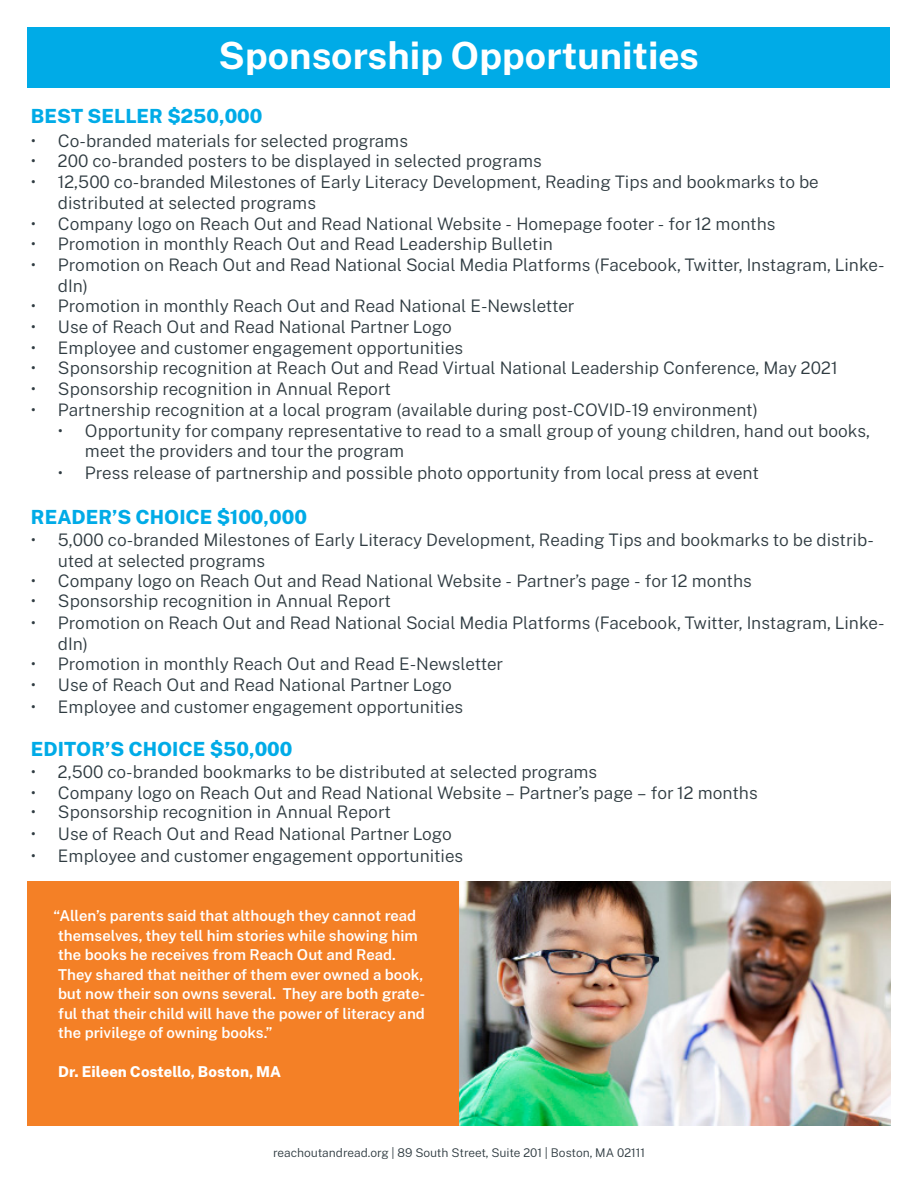
<style>
.page{position:relative;width:918px;height:1188px;background:#fff}
.page>*{position:absolute;margin:0;border:0;box-sizing:border-box;transform-origin:0 0}
.t1{font:700 37.5px "Public Sans";color:#fff}
.t2{font:800 19.5px "Public Sans";color:#00abe7}
.t3{font:300 17.25px/20.7px "Public Sans";color:#2f3b41}
.t4{font:600 15px/19.5px "Public Sans";color:#fff}
.t5{font:800 15px "Public Sans";color:#fff}
.t6{font:300 12px "Public Sans";color:#2f3b41}
</style>
<div class="page">
<div style="left:27px;top:881px;width:433px;height:245px;background:#f48026"></div>
<img style="left:460px;top:881px;width:431px;height:245px">
<div style="left:27px;top:27px;width:863px;height:60px;background:#00abe7"></div>
<p class="t1" style="left:219px;top:32px;width:482px">Sponsorship Opportunities</p>
<p class="t2" style="left:31px;top:104px;width:233px">BEST SELLER $250,000</p>
<p class="t3" style="left:31px;top:130px;width:379px">• Co-branded materials for selected programs</p>
<p class="t3" style="left:31px;top:151px;width:513px">• 200 co-branded posters to be displayed in selected programs</p>
<p class="t3" style="left:58px;top:171px;width:762px;text-indent:-27px">• 12,500 co-branded Milestones of Early Literacy Development, Reading Tips and bookmarks to be distributed at selected programs</p>
<p class="t3" style="left:31px;top:213px;width:746px">• Company logo on Reach Out and Read National Website - Homepage footer - for 12 months</p>
<p class="t3" style="left:31px;top:233px;width:524px">• Promotion in monthly Reach Out and Read Leadership Bulletin</p>
<p class="t3" style="left:58px;top:254px;width:828px;text-indent:-27px">• Promotion on Reach Out and Read National Social Media Platforms (Facebook, Twitter, Instagram, Linke&shy;dIn)</p>
<p class="t3" style="left:31px;top:295px;width:545px">• Promotion in monthly Reach Out and Read National E-Newsletter</p>
<p class="t3" style="left:31px;top:316px;width:422px">• Use of Reach Out and Read National Partner Logo</p>
<p class="t3" style="left:31px;top:337px;width:434px">• Employee and customer engagement opportunities</p>
<p class="t3" style="left:31px;top:358px;width:808px">• Sponsorship recognition at Reach Out and Read Virtual National Leadership Conference, May 2021</p>
<p class="t3" style="left:31px;top:378px;width:362px">• Sponsorship recognition in Annual Report</p>
<p class="t3" style="left:31px;top:399px;width:729px">• Partnership recognition at a local program (available during post-COVID-19 environment)</p>
<p class="t3" style="left:85px;top:420px;width:787px;text-indent:-27px">• Opportunity for company representative to read to a small group of young children, hand out books, meet the providers and tour the program</p>
<p class="t3" style="left:58px;top:462px;width:703px">• Press release of partnership and possible photo opportunity from local press at event</p>
<p class="t2" style="left:31px;top:505px;width:278px">READER’S CHOICE $100,000</p>
<p class="t3" style="left:58px;top:529px;width:818px;text-indent:-27px">• 5,000 co-branded Milestones of Early Literacy Development, Reading Tips and bookmarks to be distrib&shy;uted at selected programs</p>
<p class="t3" style="left:31px;top:571px;width:723px">• Company logo on Reach Out and Read National Website - Partner’s page - for 12 months</p>
<p class="t3" style="left:31px;top:590px;width:362px">• Sponsorship recognition in Annual Report</p>
<p class="t3" style="left:58px;top:612px;width:828px;text-indent:-27px">• Promotion on Reach Out and Read National Social Media Platforms (Facebook, Twitter, Instagram, Linke&shy;dIn)</p>
<p class="t3" style="left:31px;top:653px;width:474px">• Promotion in monthly Reach Out and Read E-Newsletter</p>
<p class="t3" style="left:31px;top:674px;width:422px">• Use of Reach Out and Read National Partner Logo</p>
<p class="t3" style="left:31px;top:696px;width:434px">• Employee and customer engagement opportunities</p>
<p class="t2" style="left:31px;top:737px;width:263px">EDITOR’S CHOICE $50,000</p>
<p class="t3" style="left:31px;top:761px;width:568px">• 2,500 co-branded bookmarks to be distributed at selected programs</p>
<p class="t3" style="left:31px;top:782px;width:729px">• Company logo on Reach Out and Read National Website – Partner’s page – for 12 months</p>
<p class="t3" style="left:31px;top:801px;width:362px">• Sponsorship recognition in Annual Report</p>
<p class="t3" style="left:31px;top:823px;width:422px">• Use of Reach Out and Read National Partner Logo</p>
<p class="t3" style="left:31px;top:845px;width:434px">• Employee and customer engagement opportunities</p>
<p class="t4" style="left:58px;top:906px;width:369px;text-indent:-4px">“Allen’s parents said that although they cannot read themselves, they tell him stories while showing him the books he receives from Reach Out and Read.<br>They shared that neither of them ever owned a book, but now their son owns several. They are both grate&shy;ful that their child will have the power of literacy and the privilege of owning books.”</p>
<p class="t5" style="left:58px;top:1062px;width:225px">Dr. Eileen Costello, Boston, MA</p>
<p class="t6" style="left:273px;top:1145px;width:373px">reachoutandread.org | 89 South Street, Suite 201 | Boston, MA 02111</p>
</div>
